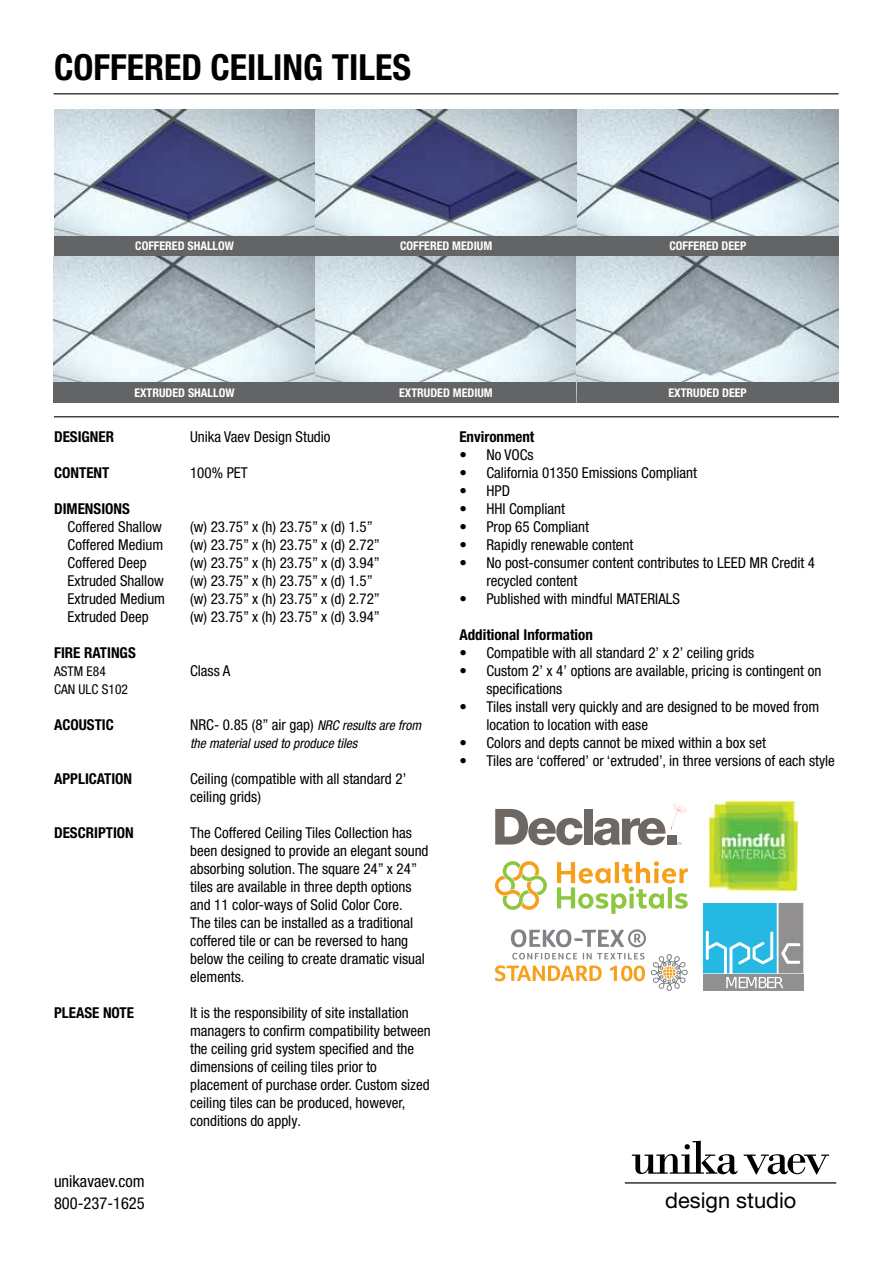
<style>
.page{position:relative;width:893px;height:1263px;background:#fff}
.page>*{position:absolute;margin:0;border:0;box-sizing:border-box;transform-origin:0 0}
.t1{font:700 condensed 36px "Helvetica Neue LT Pro";color:#000}
.t2{font:21.75px "Helvetica Neue LT Pro";color:#000}
.t3{font:condensed 16.5px/22.4px "Helvetica Neue LT Pro";color:#000}
.t4{font:condensed 15px/18px "Helvetica Neue LT Pro";color:#000}
.t5{font:700 condensed 15px "Helvetica Neue LT Pro";color:#000}
.t6{font:italic condensed 13.5px "Helvetica Neue LT Pro";color:#000}
.t7{font:condensed 13.5px/18px "Helvetica Neue LT Pro";color:#000}
.t8{font:700 condensed 12px "Helvetica Neue LT Pro";color:#fff}
.s1{font-style:italic;font-size:13.5px}
</style>
<div class="page">
<hr style="left:54px;top:93px;width:785px;height:1px;background:#000">
<hr style="left:54px;top:416px;width:785px;height:1px;background:#000">
<img style="left:54px;top:110px;width:785px;height:293px">
<div style="left:54px;top:236px;width:261px;height:20px;background:#636466"></div>
<div style="left:54px;top:382px;width:261px;height:21px;background:#636466"></div>
<div style="left:315px;top:236px;width:262px;height:20px;background:#636466"></div>
<div style="left:315px;top:382px;width:262px;height:21px;background:#636466"></div>
<div style="left:577px;top:236px;width:262px;height:20px;background:#636466"></div>
<div style="left:577px;top:382px;width:261px;height:21px;background:#636466"></div>
<svg style="left:632px;top:1141px;width:106px;height:33px"></svg>
<svg style="left:744px;top:1154px;width:85px;height:20px"></svg>
<hr style="left:625px;top:1182px;width:211px;height:1px;background:#000">
<img style="left:709px;top:802px;width:88px;height:88px">
<svg style="left:512px;top:953px;width:65px;height:6px"></svg>
<svg style="left:583px;top:953px;width:61px;height:6px"></svg>
<svg style="left:511px;top:929px;width:135px;height:18px"></svg>
<svg style="left:651px;top:954px;width:36px;height:37px"></svg>
<svg style="left:495px;top:965px;width:107px;height:16px"></svg>
<svg style="left:610px;top:966px;width:35px;height:15px"></svg>
<div style="left:584px;top:809px;width:8px;height:35px;background:#6d6863"></div>
<svg style="left:495px;top:809px;width:88px;height:36px"></svg>
<svg style="left:594px;top:803px;width:93px;height:42px"></svg>
<svg style="left:557px;top:861px;width:131px;height:53px"></svg>
<svg style="left:495px;top:861px;width:52px;height:49px"></svg>
<div style="left:703px;top:975px;width:100px;height:16px;background:linear-gradient(to right,#918f90,#918f90)"></div>
<svg style="left:703px;top:903px;width:100px;height:85px;background:#65b5cc"></svg>
<h1 class="t1" style="left:54px;top:45px;width:359px">COFFERED CEILING TILES</h1>
<p class="t8" style="left:135px;top:239px;width:100px">COFFERED SHALLOW</p>
<p class="t8" style="left:400px;top:239px;width:94px">COFFERED MEDIUM</p>
<p class="t8" style="left:669px;top:239px;width:78px">COFFERED DEEP</p>
<p class="t8" style="left:134px;top:385px;width:102px">EXTRUDED SHALLOW</p>
<p class="t8" style="left:399px;top:385px;width:95px">EXTRUDED MEDIUM</p>
<p class="t8" style="left:668px;top:385px;width:80px">EXTRUDED DEEP</p>
<p class="t5" style="left:54px;top:427px;width:61px">DESIGNER</p>
<p class="t5" style="left:54px;top:463px;width:57px">CONTENT</p>
<p class="t5" style="left:54px;top:499px;width:77px">DIMENSIONS</p>
<p class="t4" style="left:68px;top:517px;width:99px">Coffered Shallow<br>Coffered Medium<br>Coffered Deep<br>Extruded Shallow<br>Extruded Medium<br>Extruded Deep</p>
<p class="t5" style="left:54px;top:643px;width:83px">FIRE RATINGS</p>
<p class="t7" style="left:54px;top:662px;width:75px">ASTM E84<br>CAN ULC S102</p>
<p class="t5" style="left:54px;top:715px;width:61px">ACOUSTIC</p>
<p class="t5" style="left:54px;top:769px;width:80px">APPLICATION</p>
<p class="t5" style="left:54px;top:823px;width:81px">DESCRIPTION</p>
<p class="t5" style="left:54px;top:1003px;width:81px">PLEASE NOTE</p>
<p class="t3" style="left:54px;top:1169px;width:92px">unikavaev.com<br>800-237-1625</p>
<p class="t4" style="left:190px;top:427px;width:142px">Unika Vaev Design Studio</p>
<p class="t4" style="left:190px;top:463px;width:59px">100% PET</p>
<p class="t4" style="left:190px;top:517px;width:191px">(w) 23.75” x (h) 23.75” x (d) 1.5” (w) 23.75” x (h) 23.75” x (d) 2.72” (w) 23.75” x (h) 23.75” x (d) 3.94” (w) 23.75” x (h) 23.75” x (d) 1.5” (w) 23.75” x (h) 23.75” x (d) 2.72” (w) 23.75” x (h) 23.75” x (d) 3.94”</p>
<p class="t4" style="left:190px;top:661px;width:42px">Class A</p>
<p class="t4" style="left:190px;top:715px;width:233px">NRC- 0.85 (8” air gap) <span class="s1">NRC results are from</span></p>
<p class="t6" style="left:190px;top:735px;width:169px">the material used to produce tiles</p>
<p class="t4" style="left:190px;top:769px;width:218px">Ceiling (compatible with all standard 2’ ceiling grids)</p>
<p class="t4" style="left:190px;top:823px;width:240px">The Coffered Ceiling Tiles Collection has been designed to provide an elegant sound absorbing solution. The square 24” x 24” tiles are available in three depth options and 11 color-ways of Solid Color Core.<br>The tiles can be installed as a traditional coffered tile or can be reversed to hang below the ceiling to create dramatic visual elements.</p>
<p class="t4" style="left:190px;top:1003px;width:242px">It is the responsibility of site installation managers to confirm compatibility between the ceiling grid system specified and the dimensions of ceiling tiles prior to placement of purchase order. Custom sized ceiling tiles can be produced, however, conditions do apply.</p>
<p class="t5" style="left:459px;top:427px;width:76px">Environment</p>
<p class="t4" style="left:459px;top:445px;width:76px">• No VOCs</p>
<p class="t4" style="left:459px;top:463px;width:239px">• California 01350 Emissions Compliant</p>
<p class="t4" style="left:459px;top:481px;width:52px">• HPD</p>
<p class="t4" style="left:459px;top:499px;width:107px">• HHI Compliant</p>
<p class="t4" style="left:459px;top:517px;width:131px">• Prop 65 Compliant</p>
<p class="t4" style="left:459px;top:535px;width:176px">• Rapidly renewable content</p>
<p class="t4" style="left:486px;top:553px;width:330px;text-indent:-27px">• No post-consumer content contributes to LEED MR Credit 4 recycled content</p>
<p class="t4" style="left:459px;top:589px;width:222px">• Published with mindful MATERIALS</p>
<p class="t5" style="left:459px;top:625px;width:135px">Additional Information</p>
<p class="t4" style="left:459px;top:643px;width:296px">• Compatible with all standard 2’ x 2’ ceiling grids</p>
<p class="t4" style="left:486px;top:661px;width:336px;text-indent:-27px">• Custom 2’ x 4’ options are available, pricing is contingent on specifications</p>
<p class="t4" style="left:486px;top:697px;width:334px;text-indent:-27px">• Tiles install very quickly and are designed to be moved from location to location with ease</p>
<p class="t4" style="left:459px;top:733px;width:308px">• Colors and depts cannot be mixed within a box set</p>
<p class="t4" style="left:459px;top:751px;width:377px">• Tiles are ‘coffered’ or ‘extruded’, in three versions of each style</p>
<h2 class="t2" style="left:665px;top:1186px;width:133px">design studio</h2>
</div>
